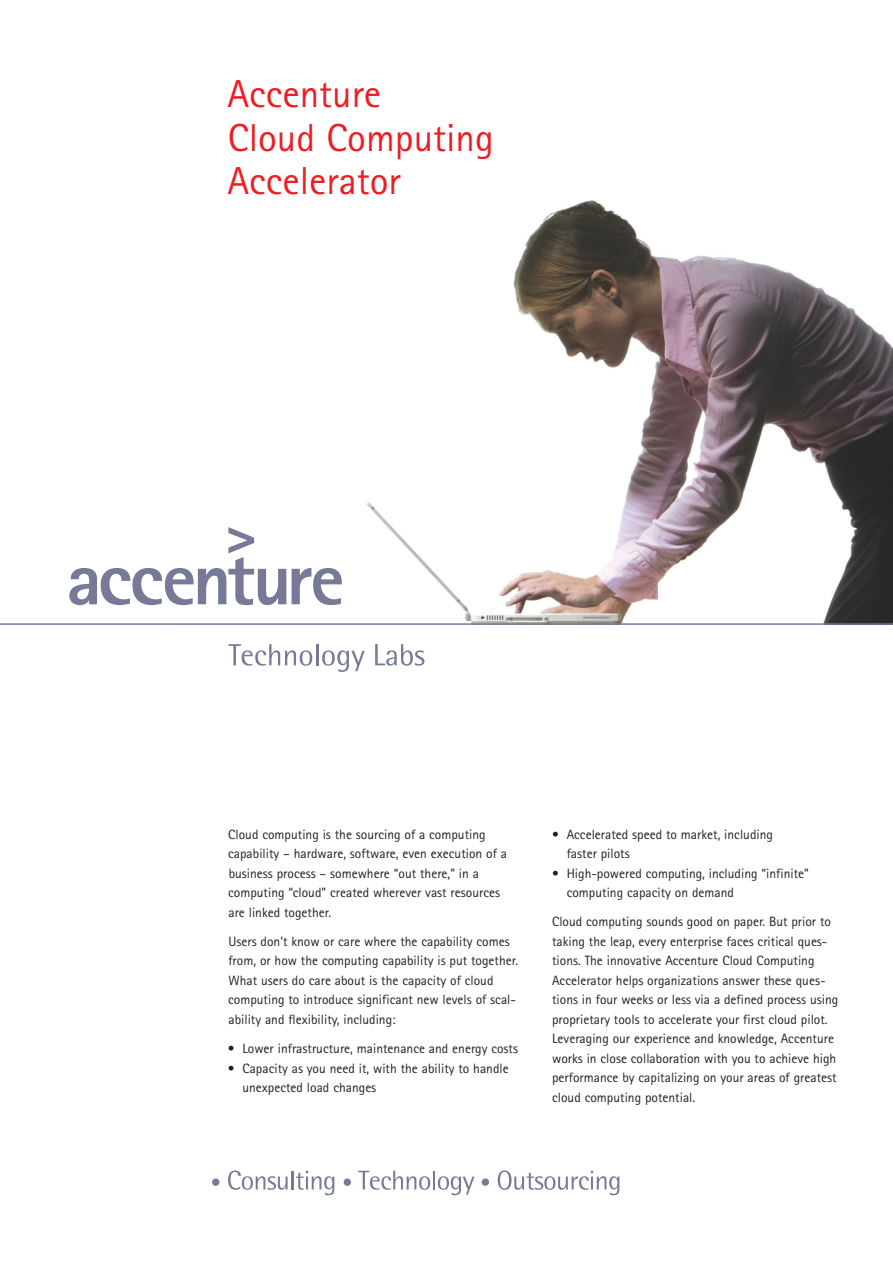
<style>
.page{position:relative;width:893px;height:1263px;background:#fff}
.page>*{position:absolute;margin:0;border:0;box-sizing:border-box;transform-origin:0 0}
.t1{font:39px/43.5px "Agfa Rotis Sans Serif";color:#ee1d23}
.cover_text{font:13.5px/19.5px "Agfa Rotis Sans Serif";color:#231f20}
.cover_text_no_space{font:13.5px/19.5px "Agfa Rotis Sans Serif";color:#231f20}
.cover_bullits{font:13.5px/19.5px "Agfa Rotis Sans Serif";color:#231f20}
.cover_bullit_last{font:13.5px/19.5px "Agfa Rotis Sans Serif";color:#231f20}
</style>
<div class="page">
<div style="left:212px;top:1178px;width:7px;height:8px;background:#767a96;border-radius:50%"></div>
<svg style="left:228px;top:1170px;width:106px;height:25px"></svg>
<div style="left:344px;top:1178px;width:7px;height:8px;background:#767a96;border-radius:50%"></div>
<svg style="left:358px;top:1171px;width:116px;height:24px"></svg>
<div style="left:482px;top:1178px;width:7px;height:8px;background:#767a96;border-radius:50%"></div>
<svg style="left:498px;top:1170px;width:121px;height:25px"></svg>
<img style="left:79px;top:200px;width:814px;height:423px">
<svg style="left:292px;top:568px;width:50px;height:37px"></svg>
<svg style="left:69px;top:527px;width:217px;height:78px"></svg>
<svg style="left:228px;top:644px;width:84px;height:22px"></svg>
<hr style="left:316px;top:644px;width:2px;height:21px;background:#767a96">
<svg style="left:322px;top:650px;width:43px;height:22px"></svg>
<svg style="left:375px;top:644px;width:49px;height:22px"></svg>
<hr style="left:0;top:623px;width:893px;height:2px;background:#767a96">
<p class="t1" style="left:227px;top:72px;width:268px">Accenture<br>Cloud Computing<br>Accelerator</p>
<p class="cover_text_no_space" style="left:228px;top:824px;width:280px">Cloud computing is the sourcing of a computing capability – hardware, software, even execution of a business process – somewhere “out there,” in a computing “cloud” created wherever vast resources are linked together.</p>
<p class="cover_text_no_space" style="left:228px;top:931px;width:291px">Users don’t know or care where the capability comes from, or how the computing capability is put together.<br>What users do care about is the capacity of cloud computing to introduce significant new levels of scal&shy;ability and flexibility, including:</p>
<p class="cover_bullits" style="left:228px;top:1039px;width:292px">• Lower infrastructure, maintenance and energy costs</p>
<p class="cover_bullits" style="left:242px;top:1058px;width:268px;text-indent:-15px">• Capacity as you need it, with the ability to handle unexpected load changes</p>
<p class="cover_bullits" style="left:567px;top:824px;width:208px;text-indent:-15px">• Accelerated speed to market, including faster pilots</p>
<p class="cover_bullit_last" style="left:567px;top:863px;width:244px;text-indent:-15px">• High-powered computing, including “infinite” computing capacity on demand</p>
<p class="cover_text" style="left:552px;top:912px;width:288px">Cloud computing sounds good on paper. But prior to taking the leap, every enterprise faces critical ques&shy;tions. The innovative Accenture Cloud Computing Accelerator helps organizations answer these ques&shy;tions in four weeks or less via a defined process using proprietary tools to accelerate your first cloud pilot.<br>Leveraging our experience and knowledge, Accenture works in close collaboration with you to achieve high performance by capitalizing on your areas of greatest cloud computing potential.</p>
</div>
